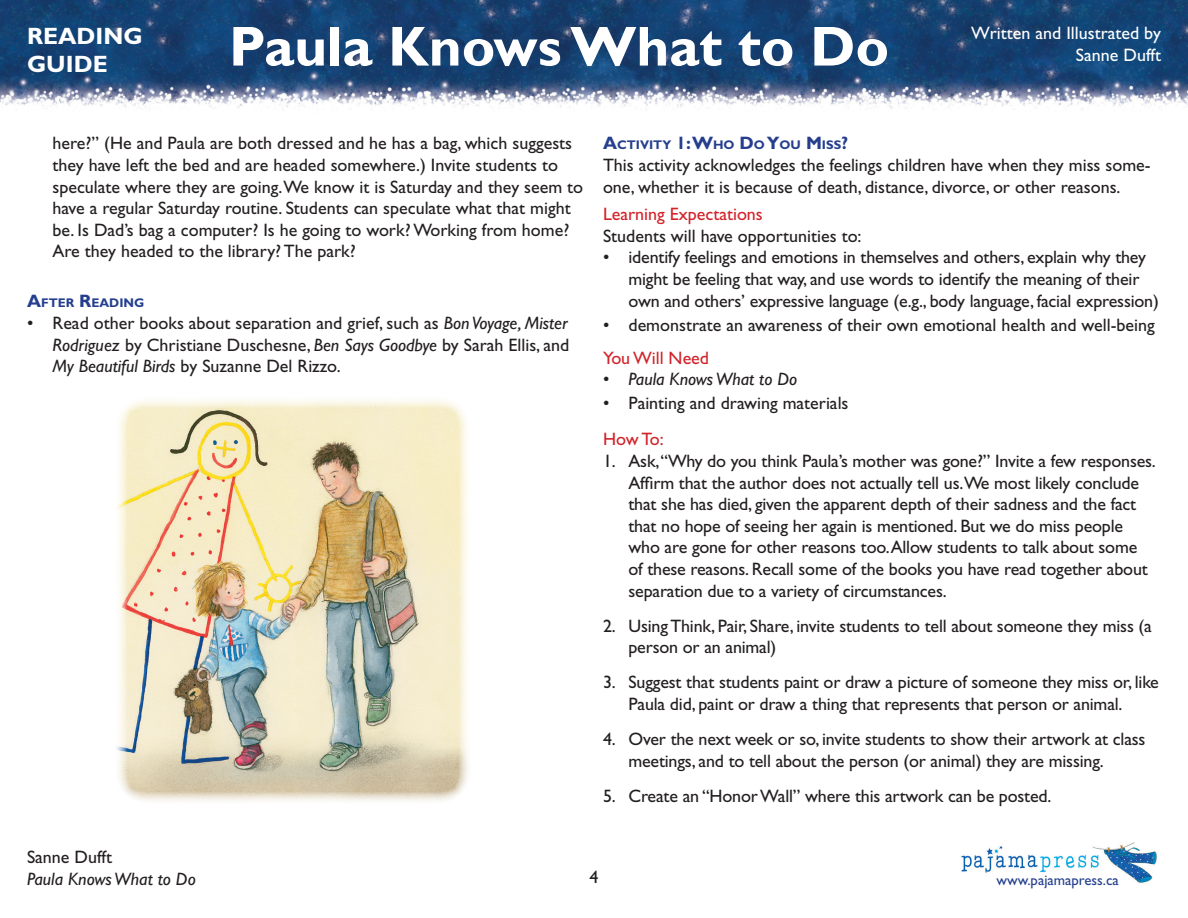
<style>
.page{position:relative;width:1188px;height:918px;background:#fff}
.page>*{position:absolute;margin:0;border:0;box-sizing:border-box;transform-origin:0 0}
.t1{font:700 56.55px "Gill Sans Std";color:#fff}
.t2{font:700 23.7px/28.5px "Gill Sans Std";color:#fff}
.t3{font:18px/21.6px "Gill Sans Std";letter-spacing:-.01em;color:#231f20}
.t4{font:italic 18px "Gill Sans Std";color:#231f20}
.t5{font:18px "Gill Sans Std";color:#d1232a}
.t6{font:18px/21.6px "Gill Sans Std";color:#fff;text-align:right}
.t7{font:14.7px "Gill Sans Std";color:#253f8e}
.Heading{font:700 12.6px "Gill Sans Std";color:#253f8e}
.s1{font-size:18px}
.s2{font-style:italic}
.s3{font-style:normal}
</style>
<div class="page">
<img style="left:0;top:0;width:1188px;height:110px">
<img style="left:961px;top:842px;width:196px;height:41px">
<img style="left:116px;top:400px;width:352px;height:401px">
<h2 class="t2" style="left:27px;top:22px;width:117px">READING<br>GUIDE</h2>
<h1 class="t1" style="left:229px;top:13px;width:662px">Paula Knows What to Do</h1>
<p class="t6" style="left:971px;top:23px;width:191px">Written and Illustrated by<br>Sanne Dufft</p>
<p class="t3" style="left:52px;top:133px;width:532px">here?” (He and Paula are both dressed and he has a bag, which suggests they have left the bed and are headed somewhere.) Invite students to speculate where they are going.We know it is Saturday and they seem to have a regular Saturday routine. Students can speculate what that might be. Is Dad’s bag a computer? Is he going to work? Working from home?<br>Are they headed to the library? The park?</p>
<p class="Heading" style="left:27px;top:296px;width:119px"><span class="s1">A</span>FTER <span class="s1">R</span>EADING</p>
<p class="t3" style="left:52px;top:312px;width:518px;text-align:justify;text-indent:-26px">• Read other books about separation and grief, such as <span class="s2">Bon Voyage, Mister Rodriguez</span> by Christiane Duschesne, <span class="s2">Ben Says Goodbye</span> by Sarah Ellis, and <span class="s2">My Beautiful Birds</span> by Suzanne Del Rizzo.</p>
<p class="Heading" style="left:603px;top:138px;width:247px"><span class="s1">A</span>CTIVITY <span class="s1">1:W</span>HO <span class="s1">D</span>O <span class="s1">Y</span>OU <span class="s1">M</span> ISS<span class="s1">?</span></p>
<p class="t3" style="left:603px;top:154px;width:549px">This activity acknowledges the feelings children have when they miss some&shy;one, whether it is because of death, distance, divorce, or other reasons.</p>
<p class="t5" style="left:603px;top:204px;width:161px">Learning Expectations</p>
<p class="t3" style="left:603px;top:225px;width:260px">Students will have opportunities to:</p>
<p class="t3" style="left:628px;top:247px;width:532px;text-indent:-26px">• identify feelings and emotions in themselves and others, explain why they might be feeling that way, and use words to identify the meaning of their own and others’ expressive language (e.g., body language, facial expression)</p>
<p class="t3" style="left:603px;top:314px;width:553px">• demonstrate an awareness of their own emotional health and well-being</p>
<p class="t5" style="left:603px;top:347px;width:108px">You Will Need</p>
<p class="t4" style="left:603px;top:369px;width:196px"><span class="s3">•</span> Paula Knows What to Do</p>
<p class="t3" style="left:603px;top:393px;width:247px">• Painting and drawing materials</p>
<p class="t5" style="left:603px;top:429px;width:62px">How To:</p>
<p class="t3" style="left:628px;top:450px;width:529px;text-indent:-26px">1. Ask,“Why do you think Paula’s mother was gone?” Invite a few responses.<br>Affirm that the author does not actually tell us.We most likely conclude that she has died, given the apparent depth of their sadness and the fact that no hope of seeing her again is mentioned. But we do miss people who are gone for other reasons too.Allow students to talk about some of these reasons. Recall some of the books you have read together about separation due to a variety of circumstances.</p>
<p class="t3" style="left:628px;top:615px;width:525px;text-indent:-26px">2. Using Think, Pair, Share, invite students to tell about someone they miss (a person or an animal)</p>
<p class="t3" style="left:628px;top:672px;width:532px;text-indent:-26px">3. Suggest that students paint or draw a picture of someone they miss or, like<br>Paula did, paint or draw a thing that represents that person or animal.</p>
<p class="t3" style="left:628px;top:728px;width:519px;text-indent:-26px">4. Over the next week or so, invite students to show their artwork at class meetings, and to tell about the person (or animal) they are missing.</p>
<p class="t3" style="left:603px;top:785px;width:450px">5. Create an “Honor Wall” where this artwork can be posted.</p>
<p class="t3" style="left:27px;top:847px;width:87px">Sanne Dufft</p>
<p class="t4" style="left:27px;top:869px;width:170px">Paula Knows What to Do</p>
<p class="t3" style="left:590px;top:867px;width:10px">4</p>
<p class="t7" style="left:996px;top:871px;width:124px">www.pajamapress.ca</p>
</div>
